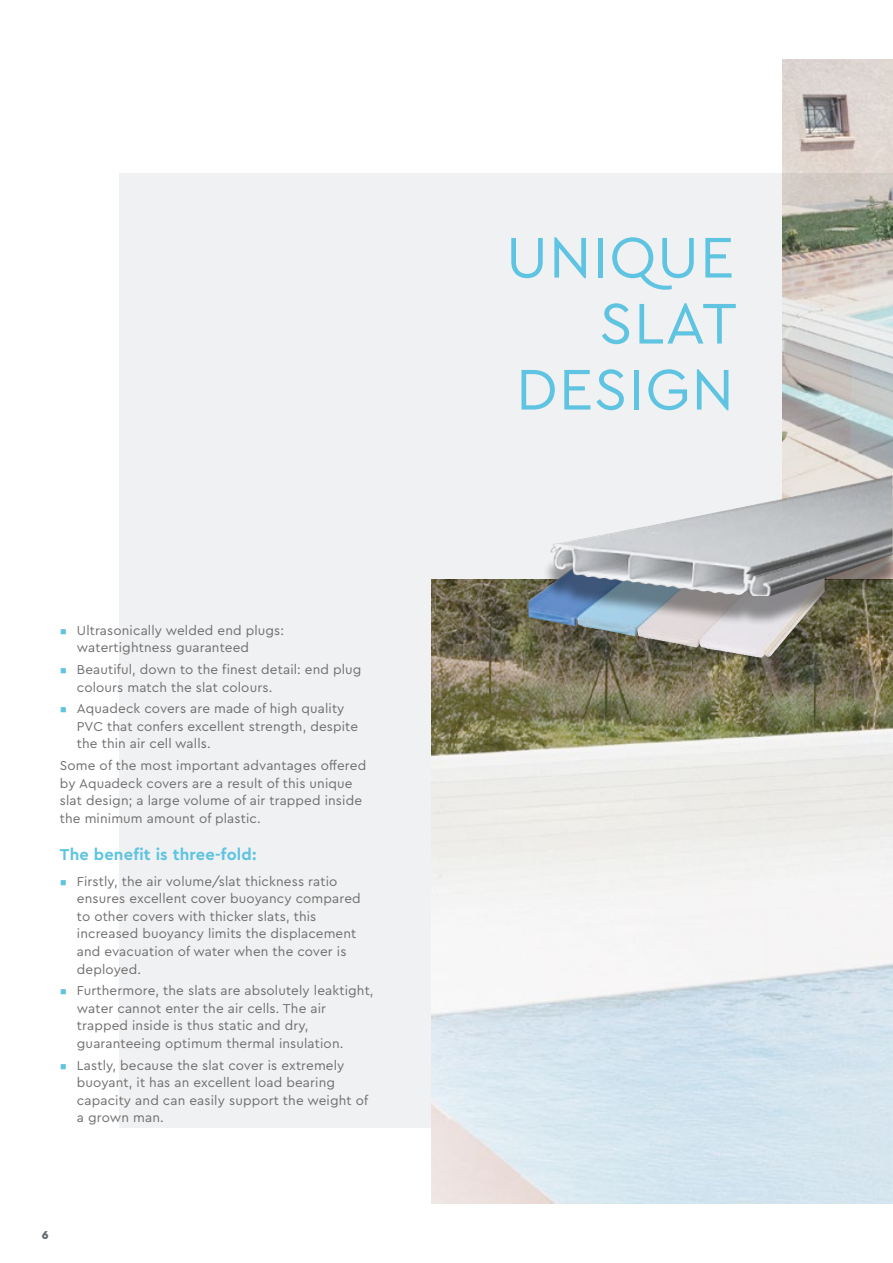
<style>
.page{position:relative;width:893px;height:1263px;background:#fff}
.page>*{position:absolute;margin:0;border:0;box-sizing:border-box;transform-origin:0 0}
.t1{font:60px/66px "Cera PRO";letter-spacing:.02em;color:#5fc4e1;text-align:right}
.t2{font:700 16.5px "Cera PRO";letter-spacing:.01em;color:#5fc4e1}
.t3{font:13.5px/17.5px "Cera PRO";letter-spacing:.01em;color:#706f6f}
.t4{font:900 12px "Cera PRO";color:#676c6e}
.s1{color:#5fc4e1}
</style>
<div class="page">
<div style="left:119px;top:173px;width:774px;height:954px;background:#f0f1f2"></div>
<img style="left:432px;top:579px;width:461px;height:624px">
<img style="left:782px;top:60px;width:111px;height:429px">
<img style="left:529px;top:579px;width:193px;height:72px">
<div style="left:542px;top:489px;width:351px;height:137px;background:#000;opacity:.4"></div>
<img style="left:550px;top:475px;width:342px;height:121px">
<p class="t3" style="left:77px;top:621px;width:209px;text-indent:-17px"><span class="s1">▪</span> Ultrasonically welded end plugs: watertightness guaranteed</p>
<p class="t3" style="left:77px;top:660px;width:286px;text-indent:-17px"><span class="s1">▪</span> Beautiful, down to the finest detail: end plug colours match the slat colours.</p>
<p class="t3" style="left:77px;top:699px;width:283px;text-indent:-17px"><span class="s1">▪</span> Aquadeck covers are made of high quality<br>PVC that confers excellent strength, despite the thin air cell walls.</p>
<p class="t3" style="left:60px;top:756px;width:308px">Some of the most important advantages offered by Aquadeck covers are a result of this unique slat design; a large volume of air trapped inside the minimum amount of plastic.</p>
<p class="t2" style="left:60px;top:843px;width:198px">The benefit is three-fold:</p>
<p class="t3" style="left:77px;top:872px;width:285px;text-indent:-17px"><span class="s1">▪</span> Firstly, the air volume/slat thickness ratio ensures excellent cover buoyancy compared to other covers with thicker slats, this increased buoyancy limits the displacement and evacuation of water when the cover is deployed.</p>
<p class="t3" style="left:77px;top:981px;width:298px;text-indent:-17px"><span class="s1">▪</span> Furthermore, the slats are absolutely leaktight, water cannot enter the air cells. The air trapped inside is thus static and dry, guaranteeing optimum thermal insulation.</p>
<p class="t3" style="left:77px;top:1056px;width:293px;text-indent:-17px"><span class="s1">▪</span> Lastly, because the slat cover is extremely buoyant, it has an excellent load bearing capacity and can easily support the weight of a grown man.</p>
<p class="t4" style="left:42px;top:1227px;width:8px">6</p>
<h1 class="t1" style="left:506px;top:222px;width:232px">UNIQUE<br>SLAT<br>DESIGN</h1>
</div>
